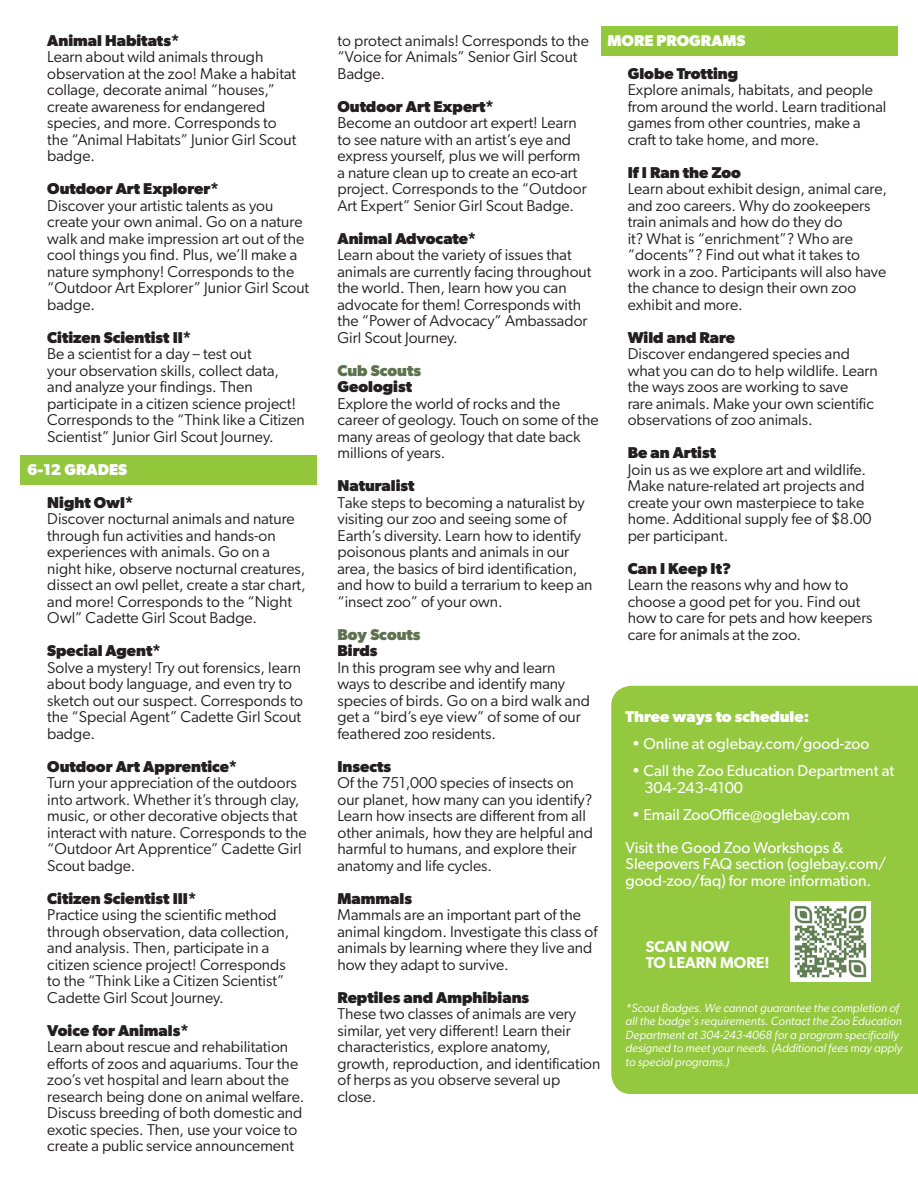
<style>
.page{position:relative;width:918px;height:1188px;background:#fff}
.page>*{position:absolute;margin:0;border:0;box-sizing:border-box;transform-origin:0 0}
.t1{font:15.75px/16.5px "Gibson";color:#231f20}
.t2{font:700 15.75px "Gibson";color:#231f20}
.t3{font:15.75px/16.5px "Gibson";color:#fff}
.Oglebay_Lime_Header{font:700 15.75px "Gibson";color:#fff}
.t4{font:600 15.75px "Gibson";color:#fff}
.t5{font:700 15.75px "Gibson";color:#5d734f}
.t6{font:italic 12px/13.5px "Gibson";color:#fff}
</style>
<div class="page">
<div style="left:20px;top:455px;width:297px;height:29px;background:#94c83c"></div>
<div style="left:601px;top:26px;width:297px;height:30px;background:#94c83c"></div>
<div style="left:611px;top:686px;width:307px;height:408px;background:#94c83f"></div>
<img style="left:791px;top:902px;width:79px;height:80px">
<p class="t2" style="left:47px;top:31px;width:134px">Animal Habitats*</p>
<p class="t1" style="left:47px;top:48px;width:251px">Learn about wild animals through observation at the zoo! Make a habitat collage, decorate animal “houses,” create awareness for endangered species, and more. Corresponds to the “Animal Habitats” Junior Girl Scout badge.</p>
<p class="t2" style="left:47px;top:179px;width:173px">Outdoor Art Explorer*</p>
<p class="t1" style="left:47px;top:197px;width:263px">Discover your artistic talents as you create your own animal. Go on a nature walk and make impression art out of the cool things you find. Plus, we’ll make a nature symphony! Corresponds to the “Outdoor Art Explorer” Junior Girl Scout badge.</p>
<p class="t2" style="left:47px;top:328px;width:145px">Citizen Scientist II*</p>
<p class="t1" style="left:47px;top:345px;width:259px">Be a scientist for a day – test out<br>your observation skills, collect data, and analyze your findings. Then participate in a citizen science project!<br>Corresponds to the “Think like a Citizen Scientist” Junior Girl Scout Journey.</p>
<p class="Oglebay_Lime_Header" style="left:27px;top:460px;width:102px">6-12 GRADES</p>
<p class="t2" style="left:47px;top:493px;width:88px">Night Owl*</p>
<p class="t1" style="left:47px;top:510px;width:260px">Discover nocturnal animals and nature through fun activities and hands-on experiences with animals. Go on a night hike, observe nocturnal creatures, dissect an owl pellet, create a star chart, and more! Corresponds to the “Night Owl” Cadette Girl Scout Badge.</p>
<p class="t2" style="left:47px;top:641px;width:115px">Special Agent*</p>
<p class="t1" style="left:47px;top:659px;width:257px">Solve a mystery! Try out forensics, learn about body language, and even try to sketch out our suspect. Corresponds to the “Special Agent” Cadette Girl Scout badge.</p>
<p class="t2" style="left:47px;top:757px;width:191px">Outdoor Art Apprentice*</p>
<p class="t1" style="left:47px;top:774px;width:261px">Turn your appreciation of the outdoors into artwork. Whether it’s through clay, music, or other decorative objects that interact with nature. Corresponds to the “Outdoor Art Apprentice” Cadette Girl Scout badge.</p>
<p class="t2" style="left:47px;top:889px;width:151px">Citizen Scientist III*</p>
<p class="t1" style="left:47px;top:906px;width:244px">Practice using the scientific method through observation, data collection, and analysis. Then, participate in a citizen science project! Corresponds to the “Think Like a Citizen Scientist” Cadette Girl Scout Journey.</p>
<p class="t2" style="left:47px;top:1021px;width:143px">Voice for Animals*</p>
<p class="t1" style="left:47px;top:1038px;width:259px">Learn about rescue and rehabilitation efforts of zoos and aquariums. Tour the zoo’s vet hospital and learn about the research being done on animal welfare.<br>Discuss breeding of both domestic and exotic species. Then, use your voice to create a public service announcement</p>
<p class="t1" style="left:338px;top:32px;width:253px">to protect animals! Corresponds to the “Voice for Animals” Senior Girl Scout<br>Badge.</p>
<p class="t2" style="left:338px;top:97px;width:158px">Outdoor Art Expert*</p>
<p class="t1" style="left:338px;top:114px;width:251px">Become an outdoor art expert! Learn to see nature with an artist’s eye and express yourself, plus we will perform a nature clean up to create an eco-art project. Corresponds to the “Outdoor Art Expert” Senior Girl Scout Badge.</p>
<p class="t2" style="left:338px;top:229px;width:140px">Animal Advocate*</p>
<p class="t1" style="left:338px;top:246px;width:255px">Learn about the variety of issues that animals are currently facing throughout the world. Then, learn how you can advocate for them! Corresponds with the “Power of Advocacy” Ambassador Girl Scout Journey.</p>
<p class="t5" style="left:338px;top:361px;width:85px">Cub Scouts</p>
<p class="t2" style="left:338px;top:377px;width:76px">Geologist</p>
<p class="t1" style="left:338px;top:395px;width:263px">Explore the world of rocks and the career of geology. Touch on some of the many areas of geology that date back millions of years.</p>
<p class="t2" style="left:338px;top:476px;width:79px">Naturalist</p>
<p class="t1" style="left:338px;top:494px;width:257px">Take steps to becoming a naturalist by visiting our zoo and seeing some of Earth’s diversity. Learn how to identify poisonous plants and animals in our area, the basics of bird identification, and how to build a terrarium to keep an “insect zoo” of your own.</p>
<p class="t5" style="left:338px;top:625px;width:85px">Boy Scouts</p>
<p class="t2" style="left:338px;top:641px;width:41px">Birds</p>
<p class="t1" style="left:338px;top:659px;width:254px">In this program see why and learn ways to describe and identify many species of birds. Go on a bird walk and get a “bird’s eye view” of some of our feathered zoo residents.</p>
<p class="t2" style="left:338px;top:757px;width:55px">Insects</p>
<p class="t1" style="left:338px;top:774px;width:257px">Of the 751,000 species of insects on our planet, how many can you identify?<br>Learn how insects are different from all other animals, how they are helpful and harmful to humans, and explore their anatomy and life cycles.</p>
<p class="t2" style="left:338px;top:889px;width:76px">Mammals</p>
<p class="t1" style="left:338px;top:906px;width:262px">Mammals are an important part of the animal kingdom. Investigate this class of animals by learning where they live and how they adapt to survive.</p>
<p class="t2" style="left:338px;top:988px;width:193px">Reptiles and Amphibians</p>
<p class="t1" style="left:338px;top:1005px;width:264px">These two classes of animals are very similar, yet very different! Learn their characteristics, explore anatomy, growth, reproduction, and identification of herps as you observe several up close.</p>
<p class="Oglebay_Lime_Header" style="left:608px;top:31px;width:140px">MORE PROGRAMS</p>
<p class="t2" style="left:628px;top:64px;width:112px">Globe Trotting</p>
<p class="t1" style="left:628px;top:81px;width:260px">Explore animals, habitats, and people from around the world. Learn traditional games from other countries, make a craft to take home, and more.</p>
<p class="t2" style="left:628px;top:163px;width:115px">If I Ran the Zoo</p>
<p class="t1" style="left:628px;top:180px;width:261px">Learn about exhibit design, animal care, and zoo careers. Why do zookeepers train animals and how do they do<br>it? What is “enrichment”? Who are “docents”? Find out what it takes to work in a zoo. Participants will also have the chance to design their own zoo exhibit and more.</p>
<p class="t2" style="left:628px;top:328px;width:109px">Wild and Rare</p>
<p class="t1" style="left:628px;top:345px;width:252px">Discover endangered species and what you can do to help wildlife. Learn the ways zoos are working to save<br>rare animals. Make your own scientific observations of zoo animals.</p>
<p class="t2" style="left:628px;top:443px;width:90px">Be an Artist</p>
<p class="t1" style="left:628px;top:461px;width:245px">Join us as we explore art and wildlife.<br>Make nature-related art projects and create your own masterpiece to take home. Additional supply fee of $8.00 per participant.</p>
<p class="t2" style="left:628px;top:559px;width:105px">Can I Keep It?</p>
<p class="t1" style="left:628px;top:576px;width:246px">Learn the reasons why and how to choose a good pet for you. Find out how to care for pets and how keepers care for animals at the zoo.</p>
<p class="Oglebay_Lime_Header" style="left:626px;top:707px;width:185px">Three ways to schedule:</p>
<p class="t3" style="left:632px;top:735px;width:239px">• Online at oglebay.com/good-zoo</p>
<p class="t3" style="left:644px;top:762px;width:251px;text-indent:-13px">• Call the Zoo Education Department at<br>304-243-4100</p>
<p class="t3" style="left:632px;top:806px;width:220px">• Email ZooOffice@oglebay.com</p>
<p class="t3" style="left:626px;top:839px;width:262px">Visit the Good Zoo Workshops &amp;<br>Sleepovers FAQ section (oglebay.com/ good-zoo/faq) for more information.</p>
<p class="t4" style="left:646px;top:937px;width:85px">SCAN NOW</p>
<p class="t4" style="left:646px;top:953px;width:125px">TO LEARN MORE!</p>
<p class="t6" style="left:626px;top:1001px;width:278px">*Scout Badges. We cannot guarantee the completion of all the badge’s requirements. Contact the Zoo Education Department at 304-243-4068 for a program specifically designed to meet your needs. (Additional fees may apply to special programs.)</p>
</div>
